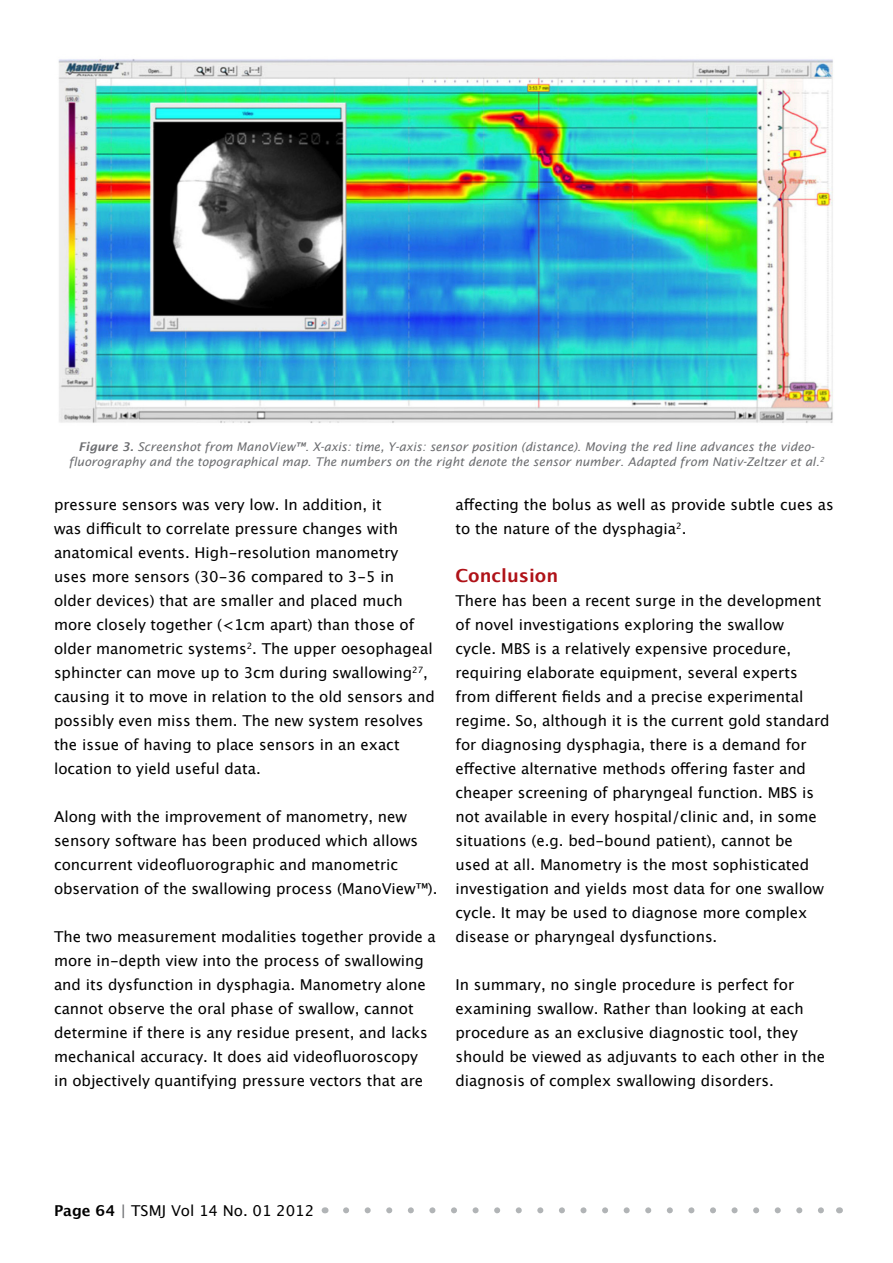
<style>
.page{position:relative;width:893px;height:1263px;background:#fff}
.page>*{position:absolute;margin:0;border:0;box-sizing:border-box;transform-origin:0 0}
.t1{font:700 18px "Lucida Grande";color:#af1218}
.t2{font:15px/24px "Lucida Grande";color:#000}
.t3{font:italic 12px/15.9px "Lucida Sans";color:#6d6e71;text-align:center}
.s1{font-weight:600}
.s2{font-weight:700}
.s3{font-weight:700;color:#6d6e71}
</style>
<div class="page">
<svg style="left:346px;top:1207px;width:478px;height:6px"></svg>
<img style="left:58px;top:59px;width:775px;height:364px">
<p class="t3" style="left:69px;top:438px;width:757px"><span class="s1">Figure 3.</span> Screenshot from ManoView™. X-axis: time, Y-axis: sensor position (distance). Moving the red line advances the video&shy;fluorography and the topographical map. The numbers on the right denote the sensor number. Adapted from Nativ-Zeltzer et al.<sup>2</sup></p>
<p class="t2" style="left:54px;top:492px;width:382px">pressure sensors was very low. In addition, it<br>was difficult to correlate pressure changes with anatomical events. High-resolution manometry uses more sensors (30-36 compared to 3-5 in older devices) that are smaller and placed much more closely together (&lt;1cm apart) than those of older manometric systems<sup>2</sup>. The upper oesophageal sphincter can move up to 3cm during swallowing<sup>27</sup>, causing it to move in relation to the old sensors and possibly even miss them. The new system resolves the issue of having to place sensors in an exact location to yield useful data.</p>
<p class="t2" style="left:54px;top:804px;width:385px">Along with the improvement of manometry, new sensory software has been produced which allows concurrent videofluorographic and manometric observation of the swallowing process (ManoView™).</p>
<p class="t2" style="left:54px;top:924px;width:383px">The two measurement modalities together provide a more in-depth view into the process of swallowing and its dysfunction in dysphagia. Manometry alone cannot observe the oral phase of swallow, cannot determine if there is any residue present, and lacks mechanical accuracy. It does aid videofluoroscopy<br>in objectively quantifying pressure vectors that are</p>
<p class="t2" style="left:455px;top:492px;width:380px">affecting the bolus as well as provide subtle cues as to the nature of the dysphagia<sup>2</sup>.</p>
<p class="t1" style="left:455px;top:565px;width:104px">Conclusion</p>
<p class="t2" style="left:455px;top:588px;width:376px">There has been a recent surge in the development of novel investigations exploring the swallow<br>cycle. MBS is a relatively expensive procedure, requiring elaborate equipment, several experts from different fields and a precise experimental regime. So, although it is the current gold standard for diagnosing dysphagia, there is a demand for effective alternative methods offering faster and cheaper screening of pharyngeal function. MBS is not available in every hospital/clinic and, in some situations (e.g. bed-bound patient), cannot be used at all. Manometry is the most sophisticated investigation and yields most data for one swallow cycle. It may be used to diagnose more complex disease or pharyngeal dysfunctions.</p>
<p class="t2" style="left:455px;top:972px;width:371px">In summary, no single procedure is perfect for examining swallow. Rather than looking at each procedure as an exclusive diagnostic tool, they should be viewed as adjuvants to each other in the diagnosis of complex swallowing disorders.</p>
<p class="t2" style="left:54px;top:1198px;width:262px"><span class="s2">Page 64</span> <span class="s3">|</span> TSMJ Vol 14 No. 01 2012</p>
</div>
